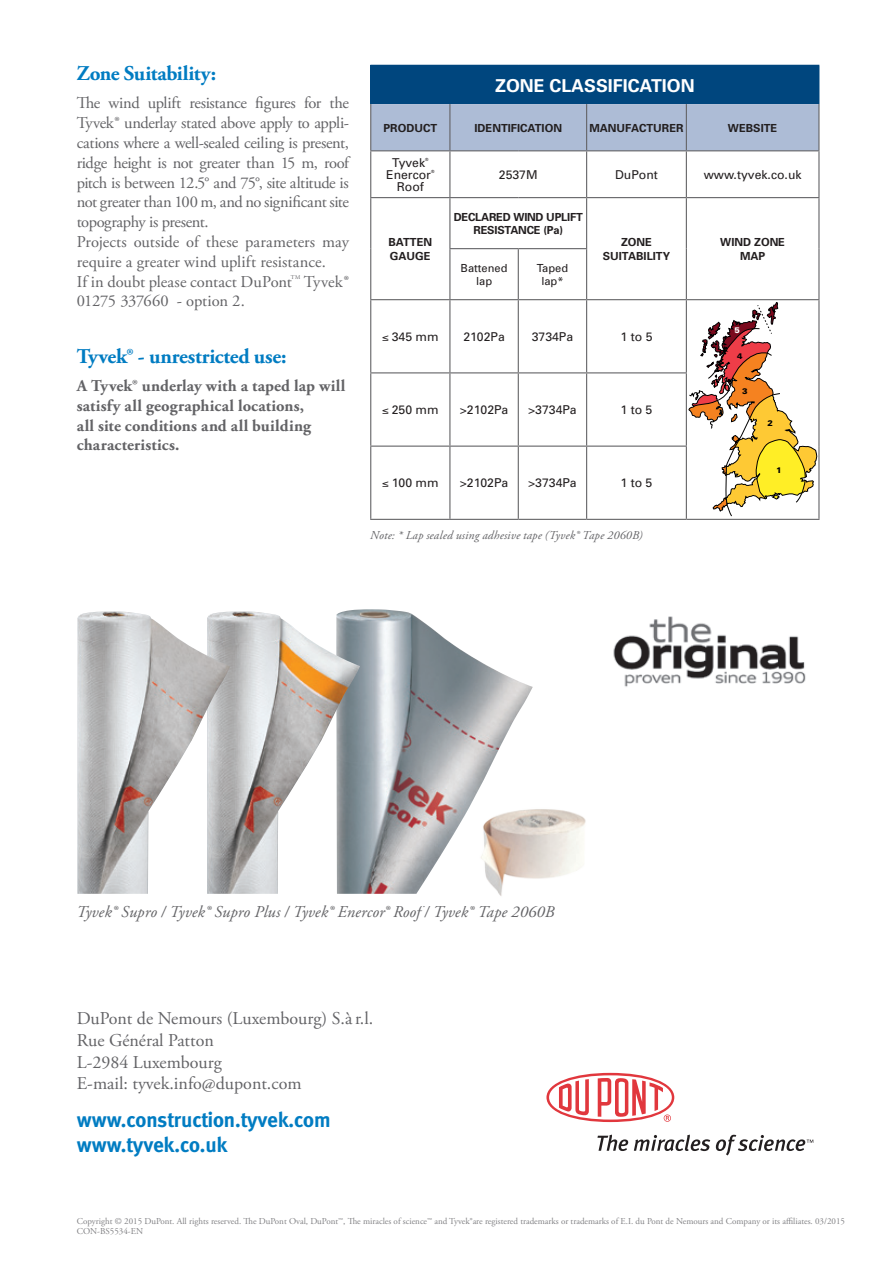
<style>
.page{position:relative;width:893px;height:1263px;background:#fff}
.page>*{position:absolute;margin:0;border:0;box-sizing:border-box;transform-origin:0 0}
.t1{font:700 21px/25.2px "Meta";color:#007cc2}
.t2{font:700 21px "Adobe Garamond Pro";letter-spacing:-.01em;color:#007cc2}
.t3{font:18px/21.6px "Adobe Garamond Pro";color:#636366}
.t4{font:700 17.85px "Univers";color:#fff}
.t5{font:16.5px/19.8px "Adobe Garamond Pro";letter-spacing:-.015em;color:#636366}
.t6{font:700 16.5px/19.8px "Adobe Garamond Pro";letter-spacing:.01em;color:#636366}
.t7{font:italic 16.5px "Adobe Garamond Pro";color:#636366}
.t8{font:12.3px "Univers";color:#231f20}
.t9{font:italic 12px "Adobe Garamond Pro";letter-spacing:.015em;color:#636366}
.t10{font:700 11.1px/13.4px "Univers";color:#231f20;text-align:center}
.t11{font:700 11.1px/13.4px "Univers";letter-spacing:-.02em;color:#231f20;text-align:center}
.t12{font:11.1px/13.4px "Univers";color:#231f20;text-align:center}
.t13{font:9px/10.8px "Adobe Garamond Pro";color:#808083}
.t14{font:900 8.1px "Univers";color:#000001}
.t15{font:900 8.1px "Univers";color:#fff}
.t16{font:5.7px "Adobe Garamond Pro";color:#636366}
.t17{font:4.35px "Univers";color:#231f20}
</style>
<div class="page">
<svg style="left:546px;top:1073px;width:128px;height:49px"></svg>
<svg style="left:597px;top:1134px;width:31px;height:17px"></svg>
<svg style="left:634px;top:1134px;width:76px;height:17px"></svg>
<svg style="left:716px;top:1135px;width:97px;height:20px"></svg>
<img style="left:499px;top:809px;width:87px;height:87px">
<img style="left:346px;top:609px;width:187px;height:285px">
<img style="left:230px;top:611px;width:130px;height:283px">
<img style="left:77px;top:611px;width:153px;height:283px">
<img style="left:613px;top:616px;width:193px;height:71px">
<div style="left:371px;top:65px;width:448px;height:39px;background:#00467e"></div>
<div style="left:371px;top:104px;width:447px;height:46px;background:#adbcd6"></div>
<hr style="left:370px;top:104px;width:1px;height:46px;background:#636366">
<hr style="left:449px;top:104px;width:1px;height:46px;background:#636366">
<hr style="left:586px;top:104px;width:1px;height:46px;background:#636366">
<hr style="left:686px;top:104px;width:1px;height:46px;background:#636366">
<hr style="left:818px;top:104px;width:1px;height:46px;background:#636366">
<hr style="left:370px;top:150px;width:80px;height:1px;background:#636366">
<hr style="left:370px;top:151px;width:1px;height:46px;background:#636366">
<hr style="left:450px;top:150px;width:68px;height:1px;background:#636366">
<hr style="left:449px;top:151px;width:1px;height:46px;background:#636366">
<hr style="left:518px;top:150px;width:69px;height:1px;background:#636366">
<hr style="left:587px;top:150px;width:99px;height:1px;background:#636366">
<hr style="left:586px;top:151px;width:1px;height:46px;background:#636366">
<hr style="left:686px;top:150px;width:133px;height:1px;background:#636366">
<hr style="left:686px;top:151px;width:1px;height:46px;background:#636366">
<hr style="left:818px;top:151px;width:1px;height:46px;background:#636366">
<hr style="left:370px;top:197px;width:80px;height:1px;background:#636366">
<hr style="left:370px;top:198px;width:1px;height:51px;background:#636366">
<hr style="left:370px;top:249px;width:1px;height:50px;background:#636366">
<hr style="left:450px;top:197px;width:68px;height:1px;background:#636366">
<hr style="left:449px;top:198px;width:1px;height:50px;background:#636366">
<hr style="left:518px;top:197px;width:69px;height:1px;background:#636366">
<hr style="left:587px;top:197px;width:99px;height:1px;background:#636366">
<hr style="left:586px;top:198px;width:1px;height:50px;background:#636366">
<hr style="left:686px;top:197px;width:133px;height:1px;background:#636366">
<hr style="left:686px;top:198px;width:1px;height:51px;background:#636366">
<hr style="left:818px;top:198px;width:1px;height:51px;background:#636366">
<hr style="left:686px;top:249px;width:1px;height:50px;background:#636366">
<hr style="left:818px;top:249px;width:1px;height:50px;background:#636366">
<hr style="left:449px;top:248px;width:69px;height:1px;background:#636366">
<hr style="left:449px;top:249px;width:1px;height:50px;background:#636366">
<hr style="left:518px;top:248px;width:69px;height:1px;background:#636366">
<hr style="left:518px;top:249px;width:1px;height:50px;background:#636366">
<hr style="left:586px;top:249px;width:1px;height:50px;background:#636366">
<hr style="left:370px;top:299px;width:80px;height:1px;background:#636366">
<hr style="left:370px;top:300px;width:1px;height:72px;background:#636366">
<hr style="left:450px;top:299px;width:68px;height:1px;background:#636366">
<hr style="left:449px;top:300px;width:1px;height:72px;background:#636366">
<hr style="left:518px;top:299px;width:69px;height:1px;background:#636366">
<hr style="left:518px;top:300px;width:1px;height:72px;background:#636366">
<hr style="left:587px;top:299px;width:99px;height:1px;background:#636366">
<hr style="left:586px;top:300px;width:1px;height:72px;background:#636366">
<hr style="left:686px;top:299px;width:133px;height:1px;background:#636366">
<hr style="left:686px;top:300px;width:1px;height:72px;background:#636366">
<hr style="left:818px;top:300px;width:1px;height:73px;background:#636366">
<hr style="left:370px;top:372px;width:80px;height:1px;background:#636366">
<hr style="left:370px;top:373px;width:1px;height:73px;background:#636366">
<hr style="left:450px;top:372px;width:68px;height:1px;background:#636366">
<hr style="left:449px;top:373px;width:1px;height:73px;background:#636366">
<hr style="left:518px;top:372px;width:69px;height:1px;background:#636366">
<hr style="left:518px;top:373px;width:1px;height:73px;background:#636366">
<hr style="left:587px;top:372px;width:100px;height:1px;background:#636366">
<hr style="left:586px;top:373px;width:1px;height:73px;background:#636366">
<hr style="left:686px;top:373px;width:1px;height:73px;background:#636366">
<hr style="left:818px;top:373px;width:1px;height:73px;background:#636366">
<hr style="left:370px;top:446px;width:80px;height:1px;background:#636366">
<hr style="left:370px;top:447px;width:1px;height:72px;background:#636366">
<hr style="left:450px;top:446px;width:68px;height:1px;background:#636366">
<hr style="left:449px;top:447px;width:1px;height:72px;background:#636366">
<hr style="left:518px;top:446px;width:69px;height:1px;background:#636366">
<hr style="left:518px;top:447px;width:1px;height:72px;background:#636366">
<hr style="left:587px;top:446px;width:100px;height:1px;background:#636366">
<hr style="left:586px;top:447px;width:1px;height:72px;background:#636366">
<hr style="left:686px;top:447px;width:1px;height:72px;background:#636366">
<hr style="left:818px;top:446px;width:1px;height:73px;background:#636366">
<hr style="left:370px;top:519px;width:80px;height:1px;background:#636366">
<hr style="left:450px;top:519px;width:68px;height:1px;background:#636366">
<hr style="left:518px;top:519px;width:69px;height:1px;background:#636366">
<hr style="left:587px;top:519px;width:99px;height:1px;background:#636366">
<hr style="left:686px;top:519px;width:133px;height:1px;background:#636366">
<hr style="left:370px;top:65px;width:80px;height:1px;background:#00467e">
<hr style="left:370px;top:66px;width:1px;height:38px;background:#00467e">
<hr style="left:819px;top:66px;width:1px;height:38px;background:#00467e">
<svg style="left:688px;top:302px;width:129px;height:215px"></svg>
<p class="t2" style="left:77px;top:61px;width:141px">Zone Suitability:</p>
<p class="t5" style="left:77px;top:94px;width:274px">The wind uplift resistance figures for the Tyvek® underlay stated above apply to appli&shy;cations where a well-sealed ceiling is present, ridge height is not greater than 15 m, roof pitch is between 12.5° and 75°, site altitude is not greater than 100 m, and no significant site topography is present.<br>Projects outside of these parameters may require a greater wind uplift resistance.<br>If in doubt please contact DuPont</p>
<p class="t16" style="left:291px;top:274px;width:11px">TM</p>
<p class="t5" style="left:304px;top:272px;width:47px">Tyvek®</p>
<p class="t5" style="left:77px;top:292px;width:170px">01275 337660 - option 2.</p>
<p class="t2" style="left:77px;top:344px;width:211px">Tyvek® - unrestricted use:</p>
<p class="t6" style="left:77px;top:376px;width:270px">A Tyvek® underlay with a taped lap will satisfy all geographical locations,<br>all site conditions and all building characteristics.</p>
<p class="t4" style="left:495px;top:75px;width:201px">ZONE CLASSIFICATION</p>
<p class="t10" style="left:383px;top:121px;width:55px">PRODUCT</p>
<p class="t10" style="left:474px;top:121px;width:89px">IDENTIFICATION</p>
<p class="t10" style="left:589px;top:121px;width:96px">MANUFACTURER</p>
<p class="t10" style="left:728px;top:121px;width:51px">WEBSITE</p>
<p class="t8" style="left:392px;top:155px;width:35px">Tyvek</p>
<p class="t17" style="left:425px;top:157px;width:5px">®</p>
<p class="t8" style="left:386px;top:167px;width:46px">Enercor</p>
<p class="t17" style="left:431px;top:169px;width:5px">®</p>
<p class="t8" style="left:397px;top:179px;width:29px">Roof</p>
<p class="t8" style="left:499px;top:167px;width:40px">2537M</p>
<p class="t8" style="left:615px;top:167px;width:44px">DuPont</p>
<p class="t8" style="left:704px;top:167px;width:99px">www.tyvek.co.uk</p>
<p class="t10" style="left:388px;top:236px;width:45px;text-align:left">BATTEN<br>GAUGE</p>
<p class="t11" style="left:454px;top:210px;width:131px">DECLARED WIND UPLIFT<br>RESISTANCE (Pa)</p>
<p class="t12" style="left:461px;top:261px;width:48px">Battened lap</p>
<p class="t12" style="left:537px;top:261px;width:33px">Taped lap*</p>
<p class="t10" style="left:603px;top:236px;width:69px">ZONE<br>SUITABILITY</p>
<p class="t10" style="left:720px;top:236px;width:66px">WIND ZONE<br>MAP</p>
<p class="t8" style="left:382px;top:329px;width:58px">≤ 345 mm</p>
<p class="t8" style="left:463px;top:329px;width:43px">2102Pa</p>
<p class="t8" style="left:532px;top:329px;width:43px">3734Pa</p>
<p class="t8" style="left:620px;top:329px;width:33px">1 to 5</p>
<p class="t8" style="left:382px;top:403px;width:58px">≤ 250 mm</p>
<p class="t8" style="left:460px;top:403px;width:50px">&gt;2102Pa</p>
<p class="t8" style="left:528px;top:403px;width:50px">&gt;3734Pa</p>
<p class="t8" style="left:620px;top:403px;width:33px">1 to 5</p>
<p class="t8" style="left:382px;top:476px;width:58px">≤ 100 mm</p>
<p class="t8" style="left:460px;top:476px;width:50px">&gt;2102Pa</p>
<p class="t8" style="left:528px;top:476px;width:50px">&gt;3734Pa</p>
<p class="t8" style="left:620px;top:476px;width:33px">1 to 5</p>
<p class="t9" style="left:370px;top:528px;width:274px">Note: * Lap sealed using adhesive tape (Tyvek® Tape 2060B)</p>
<p class="t15" style="left:734px;top:325px;width:7px">5</p>
<p class="t14" style="left:737px;top:351px;width:7px">4</p>
<p class="t14" style="left:742px;top:386px;width:7px">3</p>
<p class="t14" style="left:767px;top:418px;width:7px">2</p>
<p class="t14" style="left:776px;top:465px;width:7px">1</p>
<p class="t7" style="left:76px;top:902px;width:479px">Tyvek® Supro / Tyvek® Supro Plus / Tyvek® Enercor® Roof / Tyvek® Tape 2060B</p>
<p class="t3" style="left:77px;top:1008px;width:298px">DuPont de Nemours (Luxembourg) S.à r.l.<br>Rue Général Patton<br>L-2984 Luxembourg<br>E-mail: tyvek.info@dupont.com</p>
<p class="t1" style="left:77px;top:1107px;width:255px">www.construction.tyvek.com www.tyvek.co.uk</p>
<p class="t13" style="left:77px;top:1216px;width:770px">Copyright © 2015 DuPont. All rights reserved. The DuPont Oval, DuPont™, The miracles of science™ and Tyvek®are registered trademarks or trademarks of E.I. du Pont de Nemours and Company or its affiliates. 03/2015<br>CON-BS5534-EN</p>
</div>
